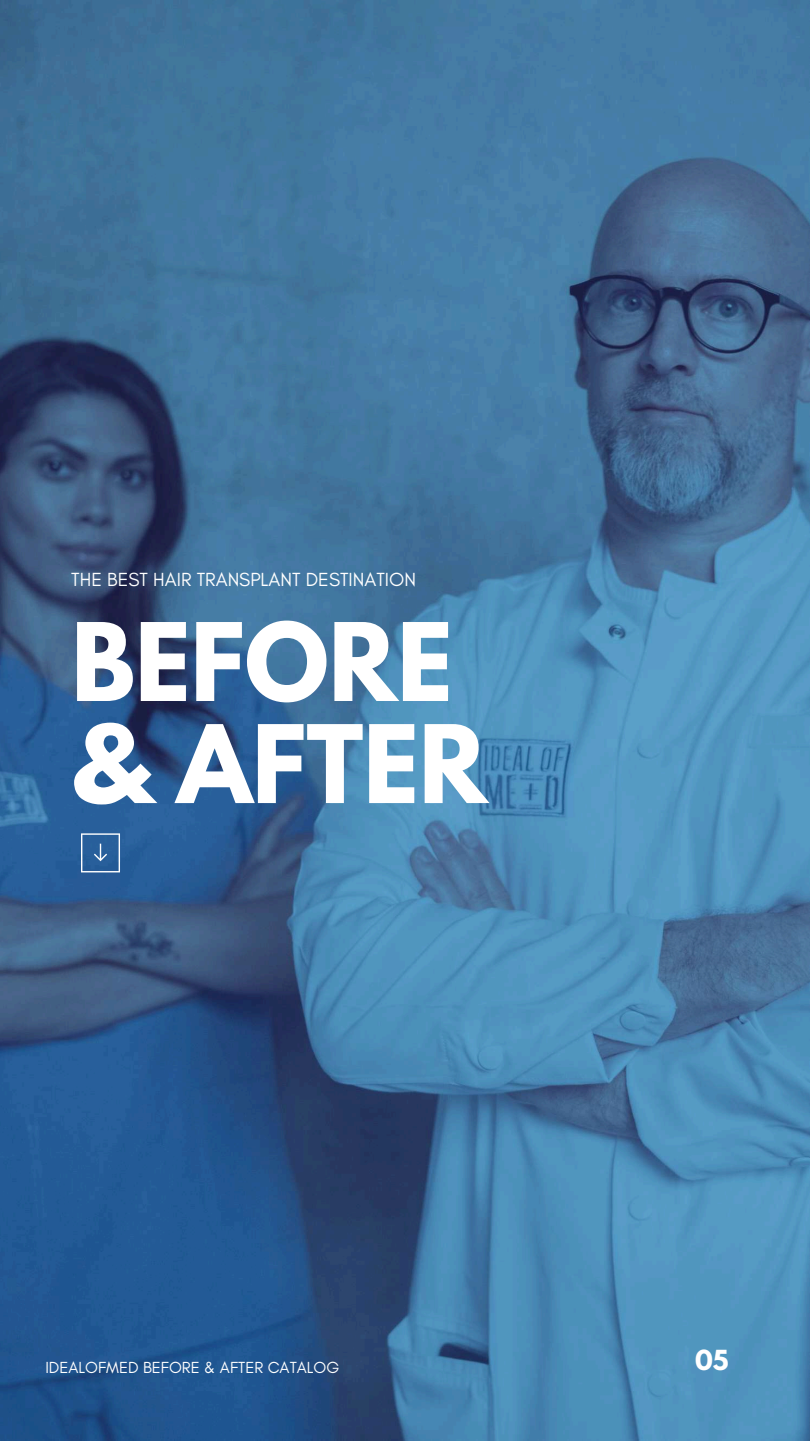
<style>
.page{position:relative;width:810px;height:1441px;background:#fff}
.page>*{position:absolute;margin:0;border:0;box-sizing:border-box;transform-origin:0 0}
.t1{font:700 95.7px/102px "League Spartan";color:#fff}
.t2{font:700 24.5px "League Spartan";color:#fff}
.t3{font:19.3px "Glacial Indifference";color:#fff}
.t4{font:16.3px "Glacial Indifference";color:#fff}
</style>
<div class="page">
<img style="left:0;top:0;width:810px;height:1440px">
<svg style="left:81px;top:833px;width:39px;height:39px;background:#4877a9"></svg>
<p class="t3" style="left:71px;top:567px;width:346px">THE BEST HAIR TRANSPLANT DESTINATION</p>
<h1 class="t1" style="left:71px;top:623px;width:418px">BEFORE &amp; AFTER</h1>
<p class="t4" style="left:45px;top:1357px;width:296px">IDEALOFMED BEFORE &amp; AFTER CATALOG</p>
<p class="t2" style="left:695px;top:1347px;width:35px">05</p>
</div>
